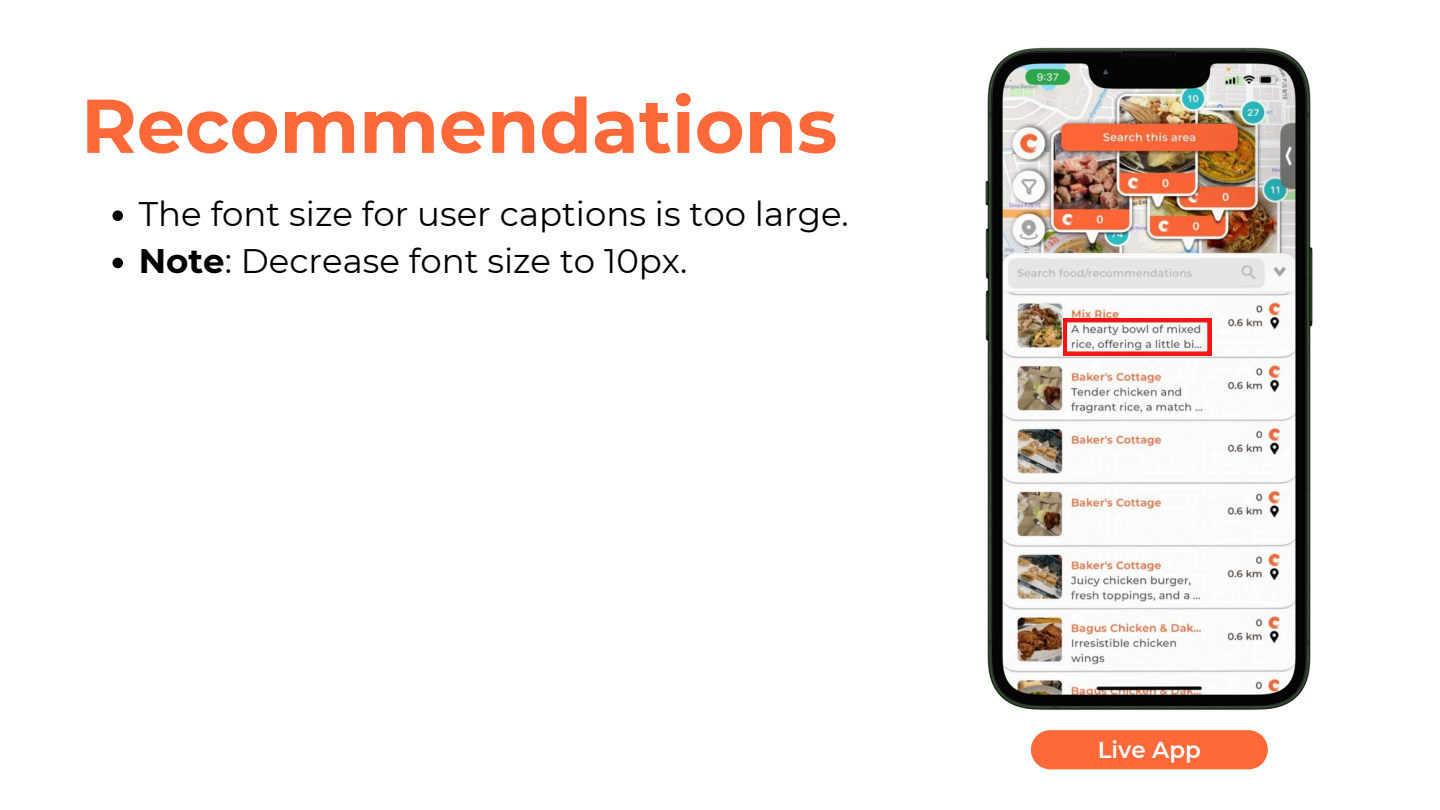
<style>
.page{position:relative;width:1440px;height:810px;background:#fff}
.page>*{position:absolute;margin:0;border:0;box-sizing:border-box;transform-origin:0 0}
.t1{font:700 76px "Montserrat";color:#ff6839}
.t2{font:34px "Montserrat";color:#000}
.t3{font:600 23px "Montserrat";color:#fff}
.s1{font-weight:700}
</style>
<div class="page">
<div style="left:1031px;top:730px;width:237px;height:39px;background:#ff6839"></div>
<img style="left:985px;top:47px;width:328px;height:663px">
<svg style="left:1063px;top:319px;width:148px;height:36px"></svg>
<svg style="left:112px;top:210px;width:11px;height:11px"></svg>
<svg style="left:112px;top:258px;width:11px;height:10px"></svg>
<p class="t1" style="left:81px;top:79px;width:758px">Recommendations</p>
<p class="t2" style="left:139px;top:193px;width:712px">The font size for user captions is too large.</p>
<p class="t2" style="left:139px;top:241px;width:550px"><span class="s1">Note</span>: Decrease font size to 10px.</p>
<h1 class="t3" style="left:1098px;top:735px;width:105px">Live App</h1>
</div>
